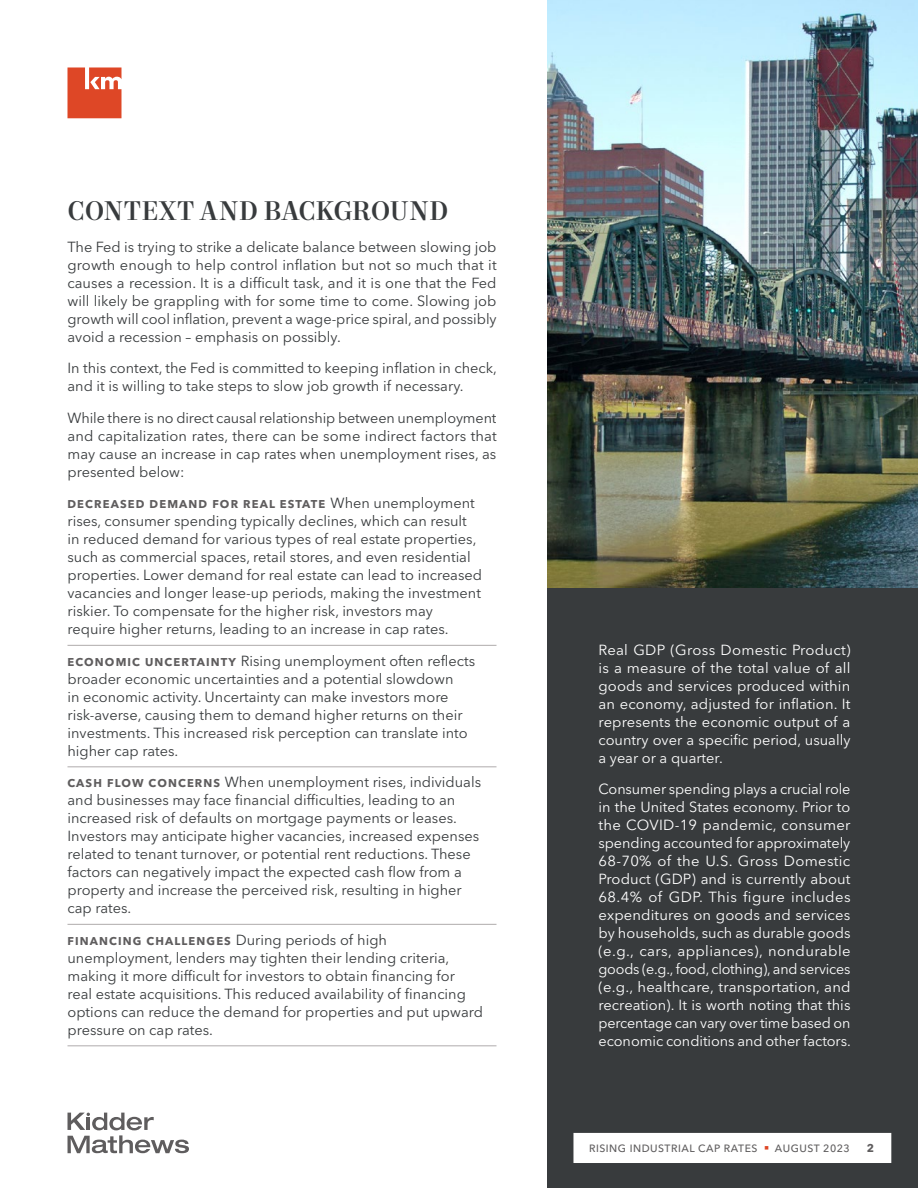
<style>
.page{position:relative;width:918px;height:1188px;background:#fff}
.page>*{position:absolute;margin:0;border:0;box-sizing:border-box;transform-origin:0 0}
.t1{font:500 27px "Mort Modern 09";color:#383b3d}
.t2{font:14.55px/18px "Avenir Next LT Pro";color:#383b3d}
.t3{font:14.55px/18px "Avenir Next LT Pro";letter-spacing:-.005em;color:#fff;text-align:justify}
.t4{font:700 11.25px "Avenir Next LT Pro";letter-spacing:.1em;color:#5f5d5e}
.t5{font:500 10.5px "Avenir Next LT Pro";letter-spacing:.05em;color:#5f5d5e}
.s1{font-weight:400;font-size:14.55px;color:#383b3d}
.s2{font-weight:700;font-size:11.25px;color:#5f5d5e}
.s3{color:#de4726}
</style>
<div class="page">
<div style="left:548px;top:562px;width:370px;height:626px;background:#383b3d"></div>
<hr style="left:68px;top:645px;width:428px;height:1px;background:#afabac">
<hr style="left:68px;top:766px;width:428px;height:1px;background:#afabac">
<hr style="left:68px;top:924px;width:428px;height:1px;background:#afabac">
<hr style="left:68px;top:1045px;width:428px;height:1px;background:#afabac">
<img style="left:548px;top:0;width:370px;height:588px">
<svg style="left:67px;top:67px;width:54px;height:51px;background:#e25f42"></svg>
<svg style="left:68px;top:1113px;width:121px;height:40px"></svg>
<div style="left:573px;top:1133px;width:318px;height:30px;background:#fff"></div>
<h1 class="t1" style="left:68px;top:194px;width:383px">CONTEXT AND BACKGROUND</h1>
<p class="t2" style="left:68px;top:238px;width:431px;text-align:justify">The Fed is trying to strike a delicate balance between slowing job growth enough to help control inflation but not so much that it causes a recession. It is a difficult task, and it is one that the Fed will likely be grappling with for some time to come. Slowing job growth will cool inflation, prevent a wage-price spiral, and possibly avoid a recession – emphasis on possibly.</p>
<p class="t2" style="left:68px;top:359px;width:431px">In this context, the Fed is committed to keeping inflation in check, and it is willing to take steps to slow job growth if necessary.</p>
<p class="t2" style="left:68px;top:409px;width:431px;text-align:justify">While there is no direct causal relationship between unemployment and capitalization rates, there can be some indirect factors that may cause an increase in cap rates when unemployment rises, as presented below:</p>
<p class="t4" style="left:68px;top:497px;width:409px">DECREASED DEMAND FOR REAL ESTATE <span class="s1">When unemployment</span></p>
<p class="t2" style="left:67px;top:512px;width:416px">rises, consumer spending typically declines, which can result in reduced demand for various types of real estate properties, such as commercial spaces, retail stores, and even residential properties. Lower demand for real estate can lead to increased vacancies and longer lease-up periods, making the investment riskier. To compensate for the higher risk, investors may require higher returns, leading to an increase in cap rates.</p>
<p class="t2" style="left:67px;top:652px;width:409px"><span class="s2">ECONOMIC UNCERTAINTY</span> Rising unemployment often reflects broader economic uncertainties and a potential slowdown<br>in economic activity. Uncertainty can make investors more risk-averse, causing them to demand higher returns on their investments. This increased risk perception can translate into higher cap rates.</p>
<p class="t2" style="left:68px;top:773px;width:415px"><span class="s2">CASH FLOW CONCERNS</span> When unemployment rises, individuals and businesses may face financial difficulties, leading to an increased risk of defaults on mortgage payments or leases.<br>Investors may anticipate higher vacancies, increased expenses related to tenant turnover, or potential rent reductions. These factors can negatively impact the expected cash flow from a property and increase the perceived risk, resulting in higher cap rates.</p>
<p class="t4" style="left:68px;top:934px;width:321px">FINANCING CHALLENGES <span class="s1">During periods of high</span></p>
<p class="t2" style="left:67px;top:949px;width:417px">unemployment, lenders may tighten their lending criteria, making it more difficult for investors to obtain financing for real estate acquisitions. This reduced availability of financing options can reduce the demand for properties and put upward pressure on cap rates.</p>
<p class="t3" style="left:598px;top:640px;width:254px">Real GDP (Gross Domestic Product) is a measure of the total value of all goods and services produced within an economy, adjusted for inflation. It represents the economic output of a country over a specific period, usually a year or a quarter.</p>
<p class="t3" style="left:598px;top:780px;width:254px">Consumer spending plays a crucial role in the United States economy. Prior to the COVID-19 pandemic, consumer spending accounted for approximately 68-70% of the U.S. Gross Domestic Product (GDP) and is currently about 68.4% of GDP. This figure includes expenditures on goods and services by households, such as durable goods (e.g., cars, appliances), nondurable goods (e.g., food, clothing), and services (e.g., healthcare, transportation, and recreation). It is worth noting that this percentage can vary over time based on economic conditions and other factors.</p>
<p class="t5" style="left:589px;top:1142px;width:262px">RISING INDUSTRIAL CAP RATES <span class="s3">■</span> AUGUST 2023</p>
<p class="t4" style="left:867px;top:1141px;width:9px">2</p>
</div>
